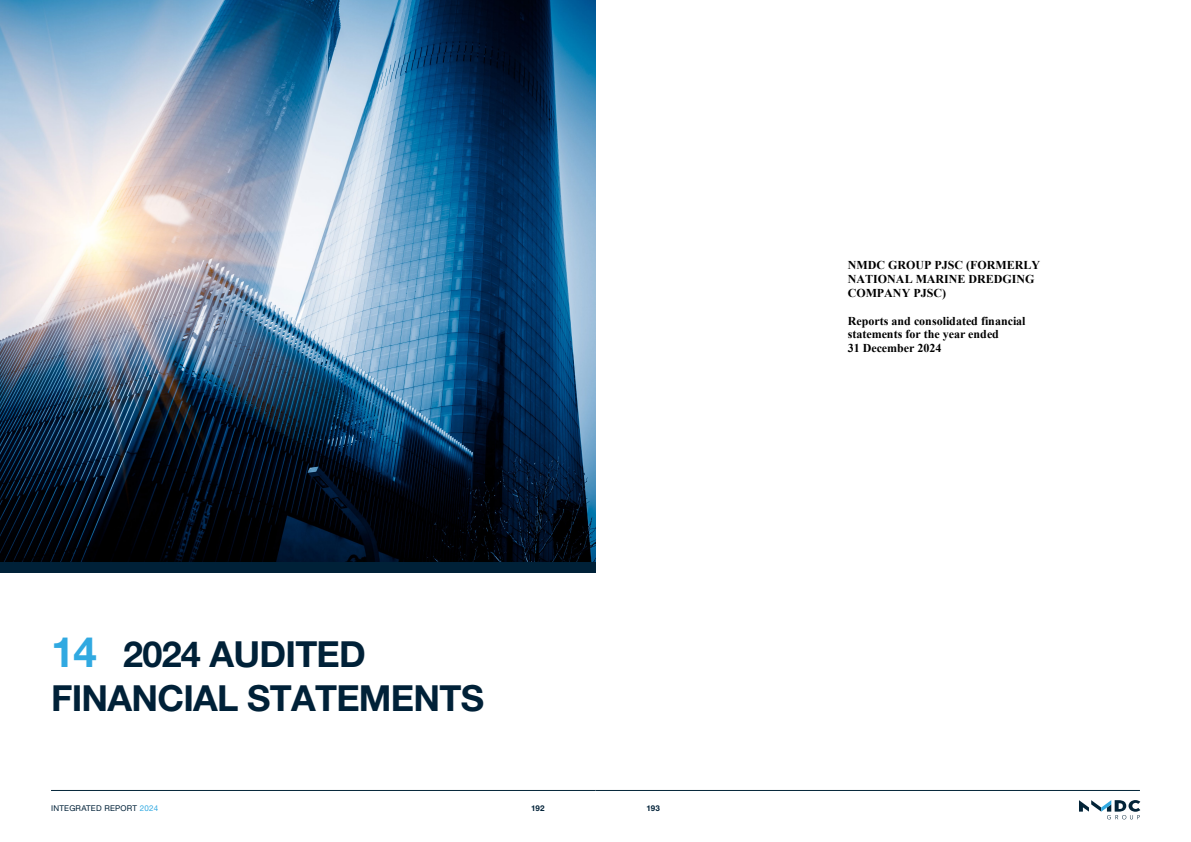
<style>
.page{position:relative;width:1191px;height:842px;background:#fff}
.page>*{position:absolute;margin:0;border:0;box-sizing:border-box;transform-origin:0 0}
.H_-_3{font:700 36px/43.2px "Helvetica Neue LT Pro";letter-spacing:-.02em;color:#002138}
.t1{font:700 12px/13.9px "Times New Roman";color:#000}
.t2{font:8px "Helvetica Neue LT Std";letter-spacing:.03em;color:#002138}
.t3{font:700 8px "Helvetica Neue LT Pro";color:#002138}
.s1{font-size:42px;color:#30a9e1}
.s2{color:#30a9e1}
</style>
<div class="page">
<img style="left:0;top:0;width:595px;height:562px">
<div style="left:0;top:562px;width:595px;height:11px;background:#002138"></div>
<svg style="left:1079px;top:800px;width:61px;height:19px"></svg>
<hr style="left:595px;top:790px;width:545px;height:1px;background:#032438">
<hr style="left:51px;top:790px;width:544px;height:1px;background:#032438">
<p class="H_-_3" style="left:51px;top:632px;width:434px"><span class="s1">14</span> 2024 AUDITED<br>FINANCIAL STATEMENTS</p>
<p class="t2" style="left:51px;top:804px;width:109px">INTEGRATED REPORT <span class="s2">2024</span></p>
<p class="t3" style="left:531px;top:804px;width:15px">192</p>
<p class="t3" style="left:646px;top:804px;width:15px">193</p>
<p class="t1" style="left:847px;top:258px;width:194px">NMDC GROUP PJSC (FORMERLY<br>NATIONAL MARINE DREDGING<br>COMPANY PJSC)</p>
<p class="t1" style="left:847px;top:313px;width:179px">Reports and consolidated financial statements for the year ended<br>31 December 2024</p>
</div>
